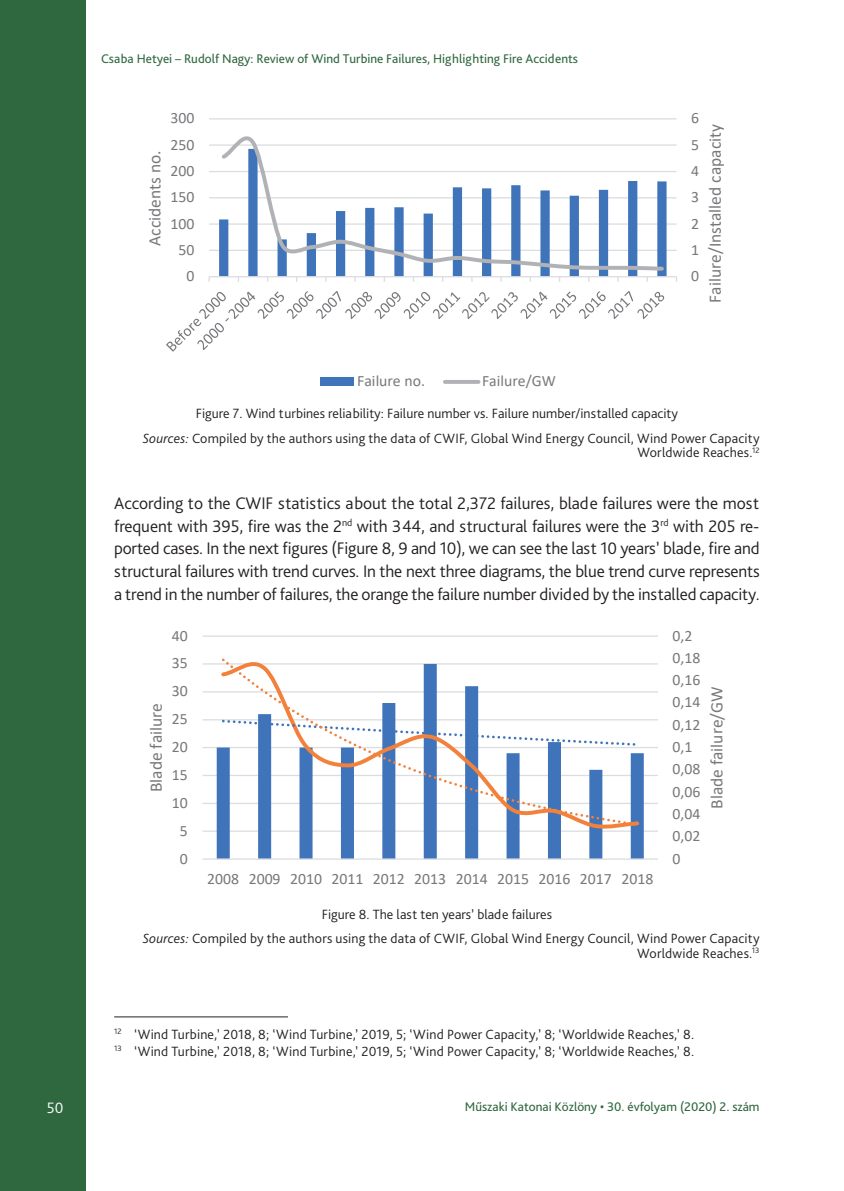
<style>
.page{position:relative;width:844px;height:1191px;background:#fff}
.page>*{position:absolute;margin:0;border:0;box-sizing:border-box;transform-origin:0 0}
.t1{font:300 17.5px/22.8px "Bliss Pro";letter-spacing:-.01em;color:#231f20;text-align:justify}
.t2{font:17.5px "Calibri";color:#76787b}
.t3{font:15.75px "Calibri";color:#76787b}
.t4{font:300 15.75px "Bliss Pro";color:#fff}
.t5{font:300 14px/24.7px "Bliss Pro";letter-spacing:.01em;color:#231f20}
.t6{font:13.12px "Bliss Pro";color:#2f673f}
.s1{font-style:italic}
</style>
<div class="page">
<div style="left:0;top:0;width:85px;height:1191px;background:#2f673f"></div>
<hr style="left:209px;top:250px;width:467px;height:1px;background:#dcdddf">
<hr style="left:209px;top:223px;width:467px;height:2px;background:#dcdddf">
<hr style="left:209px;top:197px;width:467px;height:1px;background:#dcdddf">
<hr style="left:209px;top:171px;width:467px;height:1px;background:#dcdddf">
<hr style="left:209px;top:144px;width:467px;height:2px;background:#dcdddf">
<hr style="left:209px;top:118px;width:467px;height:1px;background:#dcdddf">
<svg style="left:219px;top:181px;width:447px;height:95px"></svg>
<hr style="left:209px;top:276px;width:467px;height:1px;background:#dcdddf">
<svg style="left:218px;top:136px;width:447px;height:137px"></svg>
<svg style="left:166px;top:291px;width:498px;height:60px"></svg>
<div style="left:320px;top:377px;width:33px;height:9px;background:#3f73ba"></div>
<hr style="left:445px;top:380px;width:33px;height:4px;background:#b1b2b6">
<hr style="left:202px;top:830px;width:455px;height:2px;background:#dcdddf">
<hr style="left:202px;top:802px;width:455px;height:2px;background:#dcdddf">
<hr style="left:202px;top:775px;width:455px;height:1px;background:#dcdddf">
<hr style="left:202px;top:747px;width:455px;height:1px;background:#dcdddf">
<hr style="left:202px;top:719px;width:455px;height:1px;background:#dcdddf">
<hr style="left:202px;top:691px;width:455px;height:1px;background:#dcdddf">
<hr style="left:202px;top:663px;width:455px;height:1px;background:#dcdddf">
<hr style="left:202px;top:635px;width:455px;height:2px;background:#dcdddf">
<svg style="left:217px;top:664px;width:426px;height:194px"></svg>
<hr style="left:202px;top:858px;width:455px;height:1px;background:#dcdddf">
<svg style="left:219px;top:664px;width:422px;height:168px"></svg>
<svg style="left:219px;top:658px;width:421px;height:169px"></svg>
<hr style="left:114px;top:1016px;width:174px;height:1px;background:#231f20">
<p class="t6" style="left:101px;top:50px;width:478px">Csaba Hetyei – Rudolf Nagy: Review of Wind Turbine Failures, Highlighting Fire Accidents</p>
<p class="t2" style="left:142px;top:246px;width:97px;rotate:-90deg">Accidents no.</p>
<p class="t3" style="left:170px;top:107px;width:25px">300</p>
<p class="t3" style="left:170px;top:133px;width:25px">250</p>
<p class="t3" style="left:170px;top:160px;width:25px">200</p>
<p class="t3" style="left:170px;top:186px;width:25px">150</p>
<p class="t3" style="left:170px;top:212px;width:25px">100</p>
<p class="t3" style="left:178px;top:239px;width:17px">50</p>
<p class="t3" style="left:186px;top:265px;width:9px">0</p>
<p class="t3" style="left:691px;top:107px;width:9px">6</p>
<p class="t3" style="left:691px;top:133px;width:9px">5</p>
<p class="t3" style="left:691px;top:160px;width:9px">4</p>
<p class="t3" style="left:691px;top:186px;width:9px">3</p>
<p class="t3" style="left:691px;top:212px;width:9px">2</p>
<p class="t3" style="left:691px;top:239px;width:9px">1</p>
<p class="t3" style="left:691px;top:265px;width:9px">0</p>
<p class="t2" style="left:702px;top:302px;width:180px;rotate:-90deg">Failure/Installed capacity</p>
<p class="t3" style="left:357px;top:370px;width:69px">Failure no.</p>
<p class="t3" style="left:482px;top:370px;width:75px">Failure/GW</p>
<p class="t5" style="left:143px;top:400px;width:618px;text-indent:53px">Figure 7. Wind turbines reliability: Failure number vs. Failure number/installed capacity<br><span class="s1">Sources:</span> Compiled by the authors using the data of CWIF, Global Wind Energy Council, Wind Power Capacity</p>
<p class="t5" style="left:637px;top:440px;width:124px">Worldwide Reaches.<sup>12</sup></p>
<p class="t1" style="left:114px;top:491px;width:646px">According to the CWIF statistics about the total 2,372 failures, blade failures were the most frequent with 395, fire was the 2<sup>nd</sup> with 344, and structural failures were the 3<sup>rd</sup> with 205 re&shy;ported cases. In the next figures (Figure 8, 9 and 10), we can see the last 10 years’ blade, fire and structural failures with trend curves. In the next three diagrams, the blue trend curve represents a trend in the number of failures, the orange the failure number divided by the installed capacity.</p>
<p class="t2" style="left:144px;top:792px;width:91px;rotate:-90deg">Blade failure</p>
<p class="t3" style="left:172px;top:624px;width:17px">40</p>
<p class="t3" style="left:172px;top:652px;width:17px">35</p>
<p class="t3" style="left:172px;top:680px;width:17px">30</p>
<p class="t3" style="left:172px;top:708px;width:17px">25</p>
<p class="t3" style="left:172px;top:736px;width:17px">20</p>
<p class="t3" style="left:172px;top:763px;width:17px">15</p>
<p class="t3" style="left:172px;top:791px;width:17px">10</p>
<p class="t3" style="left:180px;top:819px;width:9px">5</p>
<p class="t3" style="left:180px;top:847px;width:9px">0</p>
<p class="t3" style="left:207px;top:867px;width:447px">2008 2009 2010 2011 2012 2013 2014 2015 2016 2017 2018</p>
<p class="t3" style="left:672px;top:624px;width:21px">0,2</p>
<p class="t3" style="left:672px;top:646px;width:29px">0,18</p>
<p class="t3" style="left:672px;top:669px;width:29px">0,16</p>
<p class="t3" style="left:672px;top:691px;width:29px">0,14</p>
<p class="t3" style="left:672px;top:713px;width:29px">0,12</p>
<p class="t3" style="left:672px;top:736px;width:21px">0,1</p>
<p class="t3" style="left:672px;top:758px;width:29px">0,08</p>
<p class="t3" style="left:672px;top:780px;width:29px">0,06</p>
<p class="t3" style="left:672px;top:802px;width:29px">0,04</p>
<p class="t3" style="left:672px;top:825px;width:29px">0,02</p>
<p class="t3" style="left:672px;top:847px;width:9px">0</p>
<p class="t2" style="left:704px;top:809px;width:124px;rotate:-90deg">Blade failure/GW</p>
<p class="t5" style="left:143px;top:901px;width:618px;text-indent:179px">Figure 8. The last ten years’ blade failures<br><span class="s1">Sources:</span> Compiled by the authors using the data of CWIF, Global Wind Energy Council, Wind Power Capacity</p>
<p class="t5" style="left:637px;top:940px;width:124px">Worldwide Reaches.<sup>13</sup></p>
<p class="t5" style="left:114px;top:1025px;width:581px;line-height:16.8px"><sup>12</sup> ‘Wind Turbine,’ 2018, 8; ‘Wind Turbine,’ 2019, 5; ‘Wind Power Capacity,’ 8; ‘Worldwide Reaches,’ 8.<br><sup>13</sup> ‘Wind Turbine,’ 2018, 8; ‘Wind Turbine,’ 2019, 5; ‘Wind Power Capacity,’ 8; ‘Worldwide Reaches,’ 8.</p>
<p class="t4" style="left:47px;top:1098px;width:18px">50</p>
<p class="t6" style="left:465px;top:1098px;width:296px">Műszaki Katonai Közlöny • 30. évfolyam (2020) 2. szám</p>
</div>
